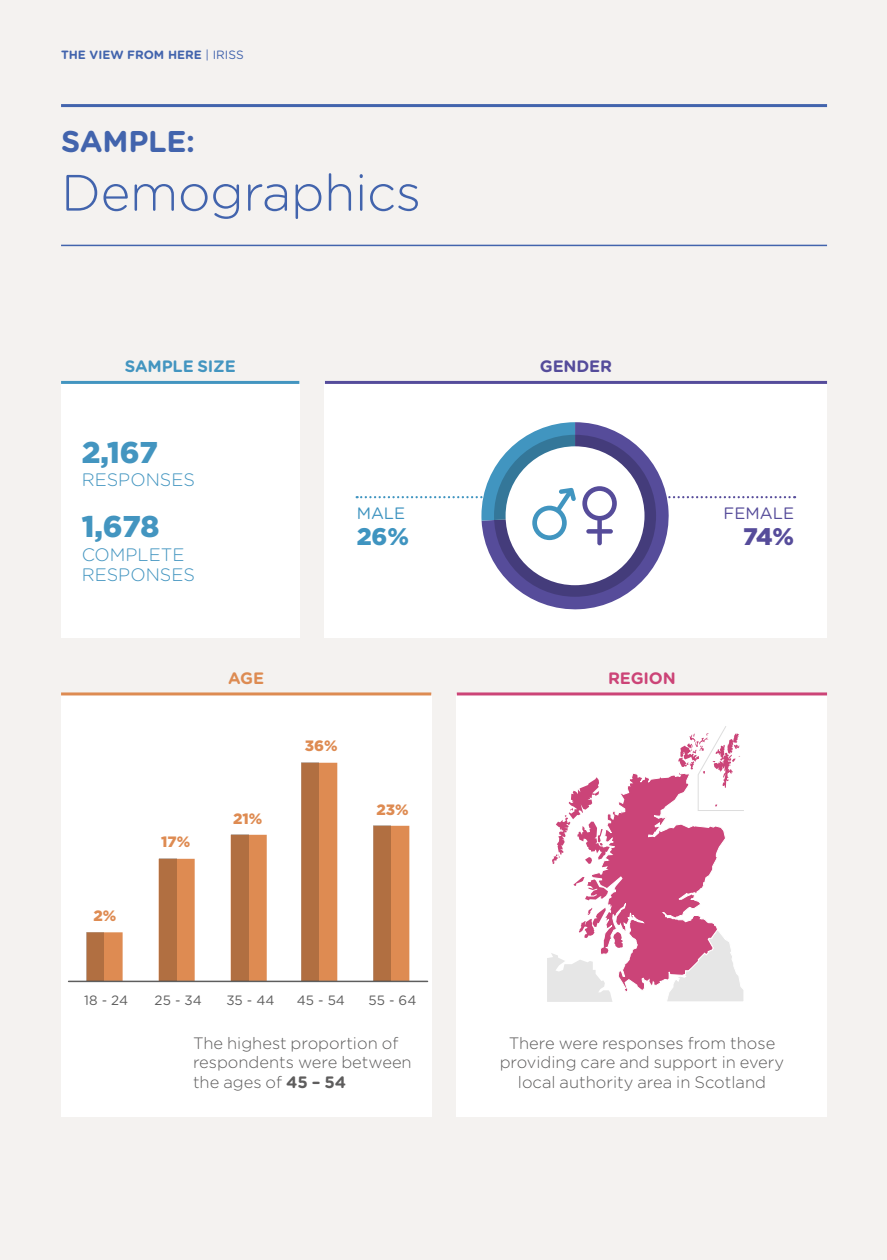
<style>
.page{position:relative;width:887px;height:1260px;background:#fff}
.page>*{position:absolute;margin:0;border:0;box-sizing:border-box;transform-origin:0 0}
.t1{font:300 51px "Gotham Rounded";letter-spacing:-.01em;color:#4264ad}
.t2{font:900 30px "Gotham";letter-spacing:-.01em;color:#4395c0}
.t3{font:700 30px "Gotham Rounded";letter-spacing:-.01em;color:#4264ad}
.t4{font:900 24px "Gotham";color:#3f94c0}
.t5{font:900 24px "Gotham";color:#564c9a}
.t6{font:300 18px/19.5px "Gotham Rounded";color:#4395c0}
.t7{font:300 16.5px/19.5px "Gotham Rounded";color:#5e5d5d;text-align:center}
.t8{font:700 16.5px "Gotham Rounded";letter-spacing:-.01em;color:#4395c0}
.t9{font:16.5px "Gotham Rounded";color:#564c9a}
.t10{font:700 16.5px "Gotham Rounded";letter-spacing:-.01em;color:#554c9b}
.t11{font:700 16.5px "Gotham Rounded";letter-spacing:-.01em;color:#c47}
.t12{font:16.5px "Gotham Rounded";color:#3f94c0}
.t13{font:700 16.5px "Gotham Rounded";color:#dd8b52}
.t14{font:900 15px "Gotham";color:#de8b52}
.t15{font:13.5px "Gotham Rounded";color:#5e5e5e}
.t16{font:700 12px "Gotham Rounded";color:#4264ad}
.s1{font-weight:400}
.s2{font-weight:700}
</style>
<div class="page">
<div style="left:0;top:0;width:886px;height:1259px;background:#f4f2f0"></div>
<hr style="left:61px;top:104px;width:765px;height:3px;background:#4264ad">
<div style="left:61px;top:381px;width:238px;height:256px;background:#fff"></div>
<div style="left:61px;top:694px;width:370px;height:422px;background:#fff"></div>
<div style="left:456px;top:694px;width:370px;height:422px;background:#fff"></div>
<div style="left:325px;top:381px;width:501px;height:256px;background:#fff"></div>
<svg style="left:104px;top:762px;width:305px;height:218px"></svg>
<hr style="left:69px;top:980px;width:358px;height:2px;background:#5e5e5e">
<div style="left:373px;top:825px;width:18px;height:156px;background:#b16f41"></div>
<div style="left:301px;top:762px;width:18px;height:219px;background:#b16f41"></div>
<div style="left:231px;top:834px;width:17px;height:147px;background:#b16f41"></div>
<div style="left:159px;top:858px;width:17px;height:123px;background:#b16f41"></div>
<div style="left:86px;top:932px;width:18px;height:49px;background:#b16f41"></div>
<svg style="left:547px;top:726px;width:197px;height:276px"></svg>
<svg style="left:356px;top:422px;width:438px;height:188px"></svg>
<hr style="left:61px;top:245px;width:765px;height:1px;background:#4264ad">
<hr style="left:61px;top:381px;width:238px;height:3px;background:#4395c0">
<hr style="left:325px;top:381px;width:501px;height:3px;background:#554c9b">
<hr style="left:61px;top:692px;width:370px;height:3px;background:#dd8b52">
<hr style="left:456px;top:692px;width:370px;height:3px;background:#c47">
<p class="t16" style="left:61px;top:46px;width:184px">THE VIEW FROM HERE <span class="s1">| IRISS</span></p>
<h2 class="t3" style="left:61px;top:119px;width:136px">SAMPLE:</h2>
<h1 class="t1" style="left:61px;top:158px;width:361px">Demographics</h1>
<p class="t8" style="left:125px;top:354px;width:112px">SAMPLE SIZE</p>
<p class="t10" style="left:539px;top:354px;width:74px">GENDER</p>
<h2 class="t2" style="left:82px;top:431px;width:78px">2,167</h2>
<p class="t6" style="left:82px;top:469px;width:115px">RESPONSES</p>
<h2 class="t2" style="left:82px;top:506px;width:79px">1,678</h2>
<p class="t6" style="left:82px;top:544px;width:115px">COMPLETE<br>RESPONSES</p>
<p class="t12" style="left:356px;top:502px;width:50px">MALE</p>
<h3 class="t4" style="left:356px;top:519px;width:54px">26%</h3>
<p class="t14" style="left:94px;top:905px;width:24px">2%</p>
<p class="t14" style="left:161px;top:831px;width:31px">17%</p>
<p class="t13" style="left:228px;top:666px;width:37px">AGE</p>
<p class="t11" style="left:608px;top:666px;width:69px">REGION</p>
<p class="t14" style="left:233px;top:808px;width:31px">21%</p>
<p class="t14" style="left:305px;top:735px;width:34px">36%</p>
<p class="t14" style="left:376px;top:799px;width:34px">23%</p>
<p class="t15" style="left:84px;top:990px;width:45px">18 - 24</p>
<p class="t15" style="left:155px;top:990px;width:49px">25 - 34</p>
<p class="t15" style="left:226px;top:990px;width:50px">35 - 44</p>
<p class="t15" style="left:296px;top:990px;width:50px">45 - 54</p>
<p class="t15" style="left:368px;top:990px;width:49px">55 - 64</p>
<p class="t9" style="left:723px;top:502px;width:72px">FEMALE</p>
<h3 class="t5" style="left:743px;top:519px;width:52px">74%</h3>
<p class="t7" style="left:193px;top:1032px;width:220px;text-align:left">The highest proportion of respondents were between the ages of <span class="s2">45 – 54</span></p>
<p class="t7" style="left:499px;top:1032px;width:286px">There were responses from those providing care and support in every local authority area in Scotland</p>
</div>
